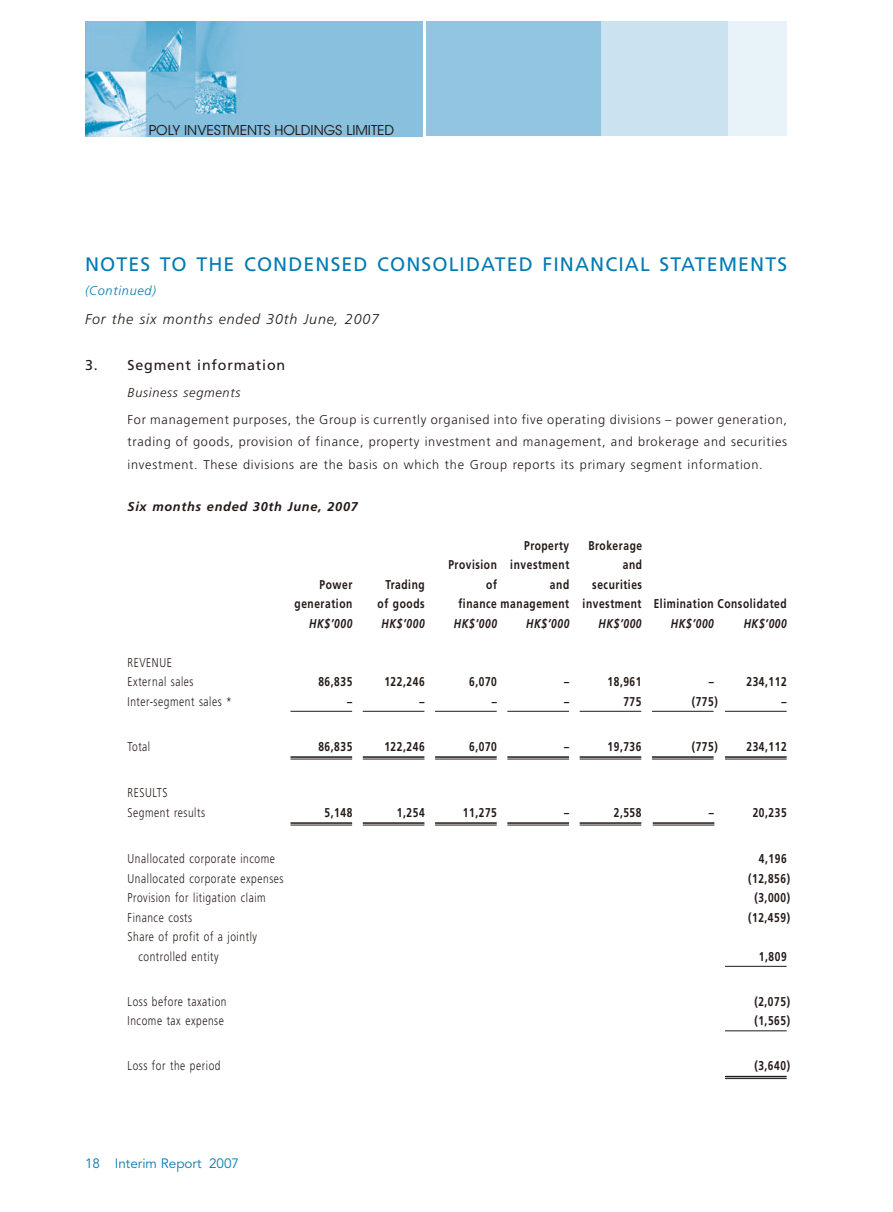
<style>
.page{position:relative;width:893px;height:1212px;background:#fff}
.page>*{position:absolute;margin:0;border:0;box-sizing:border-box;transform-origin:0 0}
.t1{font:19.5px "Frutiger LT Std";letter-spacing:.055em;color:#007bb3}
.t2{font:italic 300 14.25px "Frutiger LT Std";letter-spacing:.055em;color:#231916}
.t3{font:14.25px "Frutiger LT Std";letter-spacing:.055em;color:#231916}
.t4{font:13.5px "ITC Avant Garde Std";color:#231916}
.t5{font:13.5px "Avenir LT Std";color:#007bb3}
.t6{font:700 12.75px "Frutiger LT Std";letter-spacing:.055em;color:#231916;scale:.8 1}
.t7{font:300 12.75px/22.5px "Frutiger LT Std";letter-spacing:.055em;color:#231916;text-align:justify}
.t8{font:300 12.75px/19.5px "Frutiger LT Std";letter-spacing:.055em;color:#231916;scale:.8 1}
.t9{font:italic 700 12.75px "Frutiger LT Std";letter-spacing:.055em;color:#231916;scale:.8 1}
.t10{font:italic 700 12.75px "Frutiger LT Std";letter-spacing:.055em;color:#231916}
.t11{font:italic 300 12.75px "Frutiger LT Std";letter-spacing:.055em;color:#231916}
.t12{font:italic 300 12.75px "Frutiger LT Std";letter-spacing:.055em;color:#007bb3}
</style>
<div class="page">
<div style="left:679px;top:21px;width:108px;height:115px;background:#e7f2f9"></div>
<div style="left:596px;top:21px;width:131px;height:115px;background:#cbe3f1"></div>
<div style="left:427px;top:21px;width:174px;height:115px;background:#92c5e1"></div>
<img style="left:85px;top:21px;width:337px;height:115px">
<hr style="left:290px;top:711px;width:62px;height:1px;background:#231916">
<hr style="left:363px;top:711px;width:61px;height:1px;background:#231916">
<hr style="left:435px;top:711px;width:62px;height:1px;background:#231916">
<hr style="left:507px;top:711px;width:62px;height:1px;background:#231916">
<hr style="left:580px;top:711px;width:61px;height:1px;background:#231916">
<hr style="left:652px;top:711px;width:62px;height:1px;background:#231916">
<hr style="left:725px;top:711px;width:62px;height:1px;background:#231916">
<hr style="left:290px;top:756px;width:62px;height:2px;background:#231916">
<hr style="left:290px;top:759px;width:62px;height:1px;background:#231916">
<hr style="left:363px;top:756px;width:61px;height:2px;background:#231916">
<hr style="left:363px;top:759px;width:61px;height:1px;background:#231916">
<hr style="left:435px;top:756px;width:62px;height:2px;background:#231916">
<hr style="left:435px;top:759px;width:62px;height:1px;background:#231916">
<hr style="left:507px;top:756px;width:62px;height:2px;background:#231916">
<hr style="left:507px;top:759px;width:62px;height:1px;background:#231916">
<hr style="left:580px;top:756px;width:61px;height:2px;background:#231916">
<hr style="left:580px;top:759px;width:61px;height:1px;background:#231916">
<hr style="left:652px;top:756px;width:62px;height:2px;background:#231916">
<hr style="left:652px;top:759px;width:62px;height:1px;background:#231916">
<hr style="left:725px;top:756px;width:62px;height:2px;background:#231916">
<hr style="left:725px;top:759px;width:62px;height:1px;background:#231916">
<hr style="left:290px;top:822px;width:62px;height:2px;background:#231916">
<hr style="left:290px;top:825px;width:62px;height:1px;background:#231916">
<hr style="left:363px;top:822px;width:61px;height:2px;background:#231916">
<hr style="left:363px;top:825px;width:61px;height:1px;background:#231916">
<hr style="left:435px;top:822px;width:62px;height:2px;background:#231916">
<hr style="left:435px;top:825px;width:62px;height:1px;background:#231916">
<hr style="left:507px;top:822px;width:62px;height:2px;background:#231916">
<hr style="left:507px;top:825px;width:62px;height:1px;background:#231916">
<hr style="left:580px;top:822px;width:61px;height:2px;background:#231916">
<hr style="left:580px;top:825px;width:61px;height:1px;background:#231916">
<hr style="left:653px;top:822px;width:61px;height:2px;background:#231916">
<hr style="left:653px;top:825px;width:61px;height:1px;background:#231916">
<hr style="left:725px;top:966px;width:62px;height:1px;background:#231916">
<hr style="left:725px;top:1030px;width:62px;height:1px;background:#231916">
<hr style="left:725px;top:1076px;width:62px;height:1px;background:#231916">
<hr style="left:725px;top:1078px;width:62px;height:1px;background:#231916">
<p class="t4" style="left:149px;top:121px;width:247px">POLY INVESTMENTS HOLDINGS LIMITED</p>
<h1 class="t1" style="left:85px;top:253px;width:703px">NOTES TO THE CONDENSED CONSOLIDATED FINANCIAL STATEMENTS</h1>
<p class="t12" style="left:85px;top:284px;width:72px">(Continued)</p>
<p class="t2" style="left:85px;top:310px;width:295px">For the six months ended 30th June, 2007</p>
<p class="t3" style="left:85px;top:357px;width:202px">3. Segment information</p>
<p class="t11" style="left:128px;top:385px;width:114px">Business segments</p>
<p class="t7" style="left:128px;top:408px;width:661px">For management purposes, the Group is currently organised into five operating divisions – power generation, trading of goods, provision of finance, property investment and management, and brokerage and securities investment. These divisions are the basis on which the Group reports its primary segment information.</p>
<p class="t10" style="left:128px;top:499px;width:232px">Six months ended 30th June, 2007</p>
<p class="t6" style="left:524px;top:538px;width:58px">Property</p>
<p class="t6" style="left:588px;top:538px;width:69px">Brokerage</p>
<p class="t6" style="left:448px;top:557px;width:153px">Provision investment</p>
<p class="t6" style="left:623px;top:557px;width:26px">and</p>
<p class="t6" style="left:319px;top:577px;width:43px">Power</p>
<p class="t6" style="left:385px;top:577px;width:51px">Trading</p>
<p class="t6" style="left:486px;top:577px;width:15px">of</p>
<p class="t6" style="left:550px;top:577px;width:26px">and</p>
<p class="t6" style="left:592px;top:577px;width:64px">securities</p>
<p class="t6" style="left:295px;top:596px;width:74px">generation</p>
<p class="t6" style="left:378px;top:596px;width:60px">of goods</p>
<p class="t6" style="left:458px;top:596px;width:412px">finance management investment Elimination Consolidated</p>
<p class="t9" style="left:309px;top:616px;width:55px">HK$’000</p>
<p class="t9" style="left:382px;top:616px;width:55px">HK$’000</p>
<p class="t9" style="left:454px;top:616px;width:55px">HK$’000</p>
<p class="t9" style="left:526px;top:616px;width:55px">HK$’000</p>
<p class="t9" style="left:598px;top:616px;width:55px">HK$’000</p>
<p class="t9" style="left:671px;top:616px;width:55px">HK$’000</p>
<p class="t9" style="left:744px;top:616px;width:55px">HK$’000</p>
<p class="t8" style="left:128px;top:653px;width:84px">REVENUE<br>External sales</p>
<p class="t6" style="left:318px;top:674px;width:44px">86,835</p>
<p class="t6" style="left:384px;top:674px;width:52px">122,246</p>
<p class="t6" style="left:469px;top:674px;width:36px">6,070</p>
<p class="t6" style="left:564px;top:674px;width:8px">–</p>
<p class="t6" style="left:607px;top:674px;width:44px">18,961</p>
<p class="t6" style="left:709px;top:674px;width:8px">–</p>
<p class="t6" style="left:746px;top:674px;width:52px">234,112</p>
<p class="t8" style="left:128px;top:692px;width:132px">Inter-segment sales *</p>
<p class="t6" style="left:347px;top:694px;width:8px">–</p>
<p class="t6" style="left:420px;top:694px;width:8px">–</p>
<p class="t6" style="left:492px;top:694px;width:8px">–</p>
<p class="t6" style="left:564px;top:694px;width:8px">–</p>
<p class="t6" style="left:623px;top:694px;width:24px">775</p>
<p class="t6" style="left:692px;top:694px;width:34px">(775)</p>
<p class="t6" style="left:782px;top:694px;width:8px">–</p>
<p class="t8" style="left:128px;top:737px;width:30px">Total</p>
<p class="t6" style="left:318px;top:739px;width:44px">86,835</p>
<p class="t6" style="left:384px;top:739px;width:52px">122,246</p>
<p class="t6" style="left:469px;top:739px;width:36px">6,070</p>
<p class="t6" style="left:564px;top:739px;width:8px">–</p>
<p class="t6" style="left:607px;top:739px;width:44px">19,736</p>
<p class="t6" style="left:692px;top:739px;width:34px">(775)</p>
<p class="t6" style="left:746px;top:739px;width:52px">234,112</p>
<p class="t8" style="left:128px;top:783px;width:98px">RESULTS<br>Segment results</p>
<p class="t6" style="left:325px;top:805px;width:36px">5,148</p>
<p class="t6" style="left:397px;top:805px;width:36px">1,254</p>
<p class="t6" style="left:463px;top:805px;width:44px">11,275</p>
<p class="t6" style="left:564px;top:805px;width:8px">–</p>
<p class="t6" style="left:614px;top:805px;width:36px">2,558</p>
<p class="t6" style="left:709px;top:805px;width:8px">–</p>
<p class="t6" style="left:753px;top:805px;width:44px">20,235</p>
<p class="t8" style="left:128px;top:849px;width:186px">Unallocated corporate income</p>
<p class="t6" style="left:759px;top:851px;width:36px">4,196</p>
<p class="t8" style="left:128px;top:869px;width:196px">Unallocated corporate expenses</p>
<p class="t6" style="left:748px;top:871px;width:54px">(12,856)</p>
<p class="t8" style="left:128px;top:888px;width:174px">Provision for litigation claim</p>
<p class="t6" style="left:754px;top:890px;width:46px">(3,000)</p>
<p class="t8" style="left:128px;top:908px;width:82px">Finance costs</p>
<p class="t6" style="left:748px;top:910px;width:54px">(12,459)</p>
<p class="t8" style="left:138px;top:927px;width:150px;text-indent:-11px">Share of profit of a jointly controlled entity</p>
<p class="t6" style="left:759px;top:949px;width:36px">1,809</p>
<p class="t8" style="left:128px;top:992px;width:125px">Loss before taxation</p>
<p class="t6" style="left:754px;top:994px;width:46px">(2,075)</p>
<p class="t8" style="left:128px;top:1011px;width:122px">Income tax expense</p>
<p class="t6" style="left:754px;top:1013px;width:46px">(1,565)</p>
<p class="t8" style="left:128px;top:1056px;width:118px">Loss for the period</p>
<p class="t6" style="left:754px;top:1058px;width:46px">(3,640)</p>
<p class="t5" style="left:85px;top:1155px;width:8px">18</p>
<p class="t5" style="left:115px;top:1155px;width:126px">Interim Report 2007</p>
</div>
